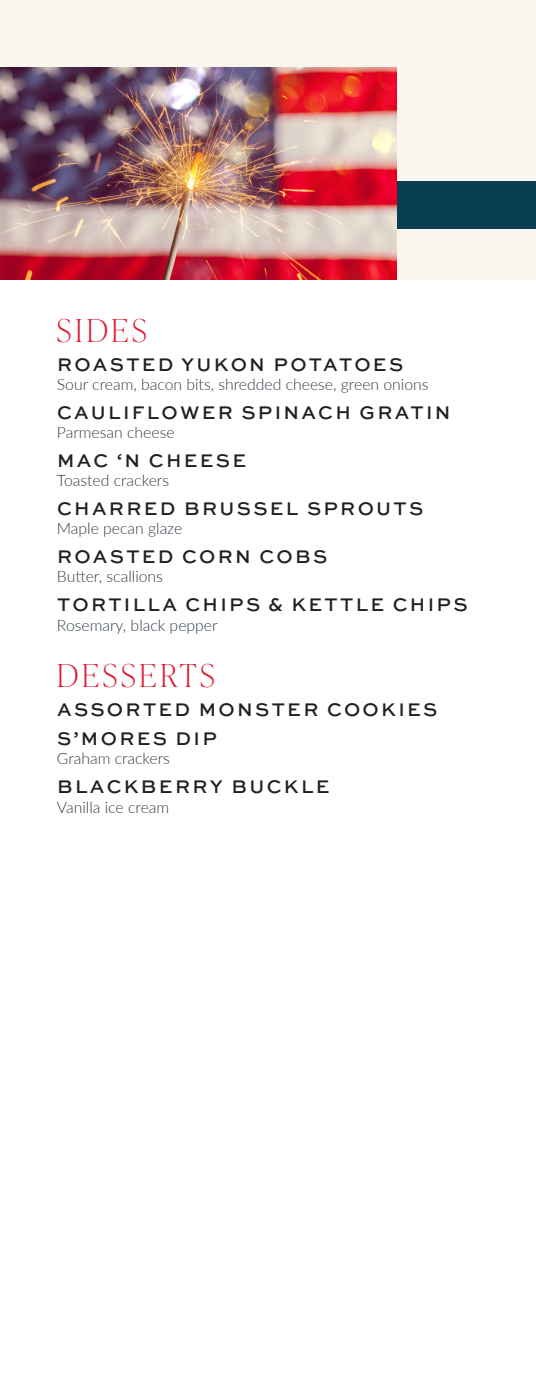
<style>
.page{position:relative;width:536px;height:1386px;background:#fff}
.page>*{position:absolute;margin:0;border:0;box-sizing:border-box;transform-origin:0 0}
.t1{font:100 31.5px "Ivy Presto Display";letter-spacing:.115em;color:#de1730}
.t2{font:500 19.25px "Sweet Sans Pro";letter-spacing:.12em;color:#231f20}
.t3{font:300 15.75px "Lato";color:#323e48}
</style>
<div class="page">
<div style="left:0;top:0;width:536px;height:280px;background:#f9f7ed"></div>
<div style="left:0;top:181px;width:536px;height:48px;background:#093d51"></div>
<img style="left:0;top:67px;width:396px;height:213px">
<p class="t1" style="left:57px;top:308px;width:91px">SIDES</p>
<p class="t2" style="left:57px;top:350px;width:347px">ROASTED YUKON POTATOES</p>
<p class="t3" style="left:57px;top:373px;width:373px">Sour cream, bacon bits, shredded cheese, green onions</p>
<p class="t2" style="left:57px;top:398px;width:395px">CAULIFLOWER SPINACH GRATIN</p>
<p class="t3" style="left:57px;top:421px;width:119px">Parmesan cheese</p>
<p class="t2" style="left:57px;top:446px;width:190px">MAC ‘N CHEESE</p>
<p class="t3" style="left:57px;top:470px;width:114px">Toasted crackers</p>
<p class="t2" style="left:57px;top:495px;width:367px">CHARRED BRUSSEL SPROUTS</p>
<p class="t3" style="left:57px;top:518px;width:127px">Maple pecan glaze</p>
<p class="t2" style="left:57px;top:543px;width:272px">ROASTED CORN COBS</p>
<p class="t3" style="left:57px;top:566px;width:107px">Butter, scallions</p>
<p class="t2" style="left:57px;top:591px;width:412px">TORTILLA CHIPS &amp; KETTLE CHIPS</p>
<p class="t3" style="left:57px;top:614px;width:162px">Rosemary, black pepper</p>
<p class="t1" style="left:57px;top:654px;width:159px">DESSERTS</p>
<p class="t2" style="left:57px;top:696px;width:381px">ASSORTED MONSTER COOKIES</p>
<p class="t2" style="left:57px;top:725px;width:161px">S’MORES DIP</p>
<p class="t3" style="left:57px;top:748px;width:114px">Graham crackers</p>
<p class="t2" style="left:57px;top:773px;width:274px">BLACKBERRY BUCKLE</p>
<p class="t3" style="left:57px;top:796px;width:114px">Vanilla ice cream</p>
</div>
